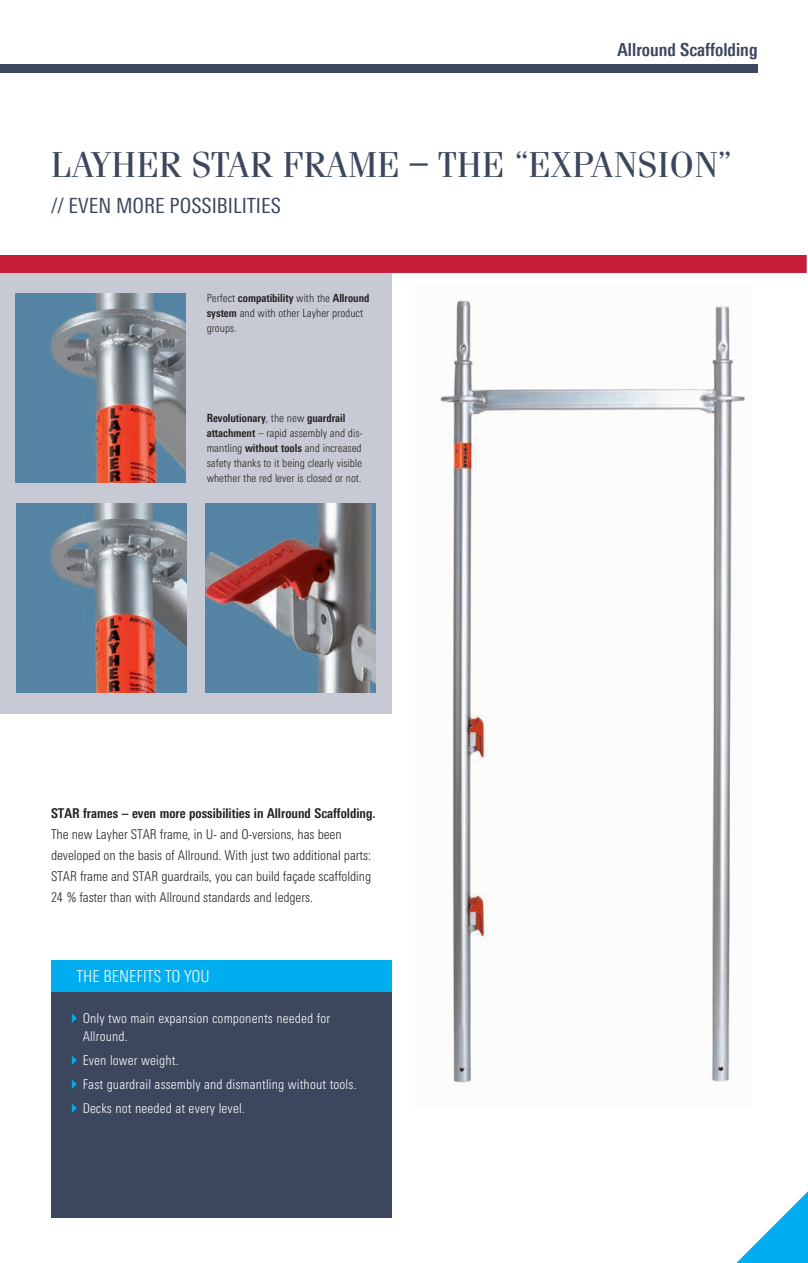
<style>
.page{position:relative;width:808px;height:1263px;background:#fff}
.page>*{position:absolute;margin:0;border:0;box-sizing:border-box;transform-origin:0 0}
.t1{font:36px "Fenice Pro ITC";letter-spacing:.01em;color:#3c475e}
.t2{font:21px "Linotype Univers 420 Cn";color:#3c475e}
.t3{font:700 18px "Linotype Univers 620 Cn";color:#3c475e}
.t4{font:300 16.5px "Linotype Univers 320 Cn";color:#fff}
.t5{font:300 condensed 13.5px/21px "LT Univers";letter-spacing:-.005em;color:#231f20}
.t6{font:300 condensed 13.5px/24px "LT Univers";letter-spacing:.01em;color:#fff}
.t7{font:700 condensed 13.5px "LT Univers";color:#231f20}
.t8{font:300 condensed 11.25px/15px "LT Univers";color:#231f20}
.s1{font-weight:700}
.s2{font-family:"Linotype Univers 320 Cn";font-stretch:normal}
</style>
<div class="page">
<div style="left:0;top:272px;width:392px;height:441px;background:#c7c9d4"></div>
<div style="left:0;top:64px;width:757px;height:8px;background:#3c475e"></div>
<img style="left:15px;top:293px;width:170px;height:189px">
<img style="left:205px;top:503px;width:170px;height:189px">
<img style="left:17px;top:503px;width:170px;height:189px">
<div style="left:51px;top:981px;width:340px;height:236px;background:#3c475e"></div>
<div style="left:51px;top:960px;width:340px;height:32px;background:#00aeef"></div>
<img style="left:440px;top:299px;width:305px;height:787px">
<div style="left:0;top:255px;width:808px;height:17px;background:#c71f3a"></div>
<svg style="left:807px;top:255px;width:1px;height:17px"></svg>
<hr style="left:807px;top:674px;width:1px;height:30px;background:#3c475e">
<svg style="left:736px;top:1191px;width:72px;height:72px"></svg>
<h3 class="t3" style="left:618px;top:38px;width:141px">Allround Scaffolding</h3>
<h1 class="t1" style="left:51px;top:142px;width:45px">LAYHER</h1>
<h1 class="t1" style="left:191px;top:142px;width:269px">STAR FRAME – THE</h1>
<h1 class="t1" style="left:514px;top:142px;width:219px">“EXPANSION”</h1>
<h2 class="t2" style="left:51px;top:193px;width:39px">// EVEN</h2>
<h2 class="t2" style="left:116px;top:193px;width:28px">MORE</h2>
<h2 class="t2" style="left:170px;top:193px;width:20px">POSSI</h2>
<h2 class="t2" style="left:217px;top:193px;width:34px">BILITIES</h2>
<p class="t8" style="left:207px;top:290px;width:164px">Perfect <span class="s1">compatibility</span> with the <span class="s1">Allround system</span> and with other Layher product groups.</p>
<p class="t8" style="left:207px;top:410px;width:157px"><span class="s1">Revolutionary</span>, the new <span class="s1">guardrail attachment</span> – rapid assembly and dis&shy;mantling <span class="s1">without tools</span> and increased safety thanks to it being clearly visible whether the red lever is closed or not.</p>
<p class="t7" style="left:51px;top:805px;width:326px">STAR frames – even more possibilities in Allround Scaffolding.</p>
<p class="t5" style="left:51px;top:824px;width:322px">The new Layher STAR frame, in U- and O-versions, has been developed on the basis of Allround. With just two additional parts:<br>STAR frame and STAR guardrails, you can build façade scaffolding 24 % faster than with Allround standards and ledgers.</p>
<h3 class="t4" style="left:77px;top:966px;width:135px">THE BENEFITS TO YOU</h3>
<p class="t6" style="left:83px;top:1009px;width:249px;line-height:18px">Only two main expansion components needed for<br>Allround.</p>
<p class="t6" style="left:83px;top:1048px;width:275px">Even lower weight.<br>Fast guardrail assembly and dismantling without tools.<br><span class="s2">De</span>cks not needed at every level.</p>
</div>
